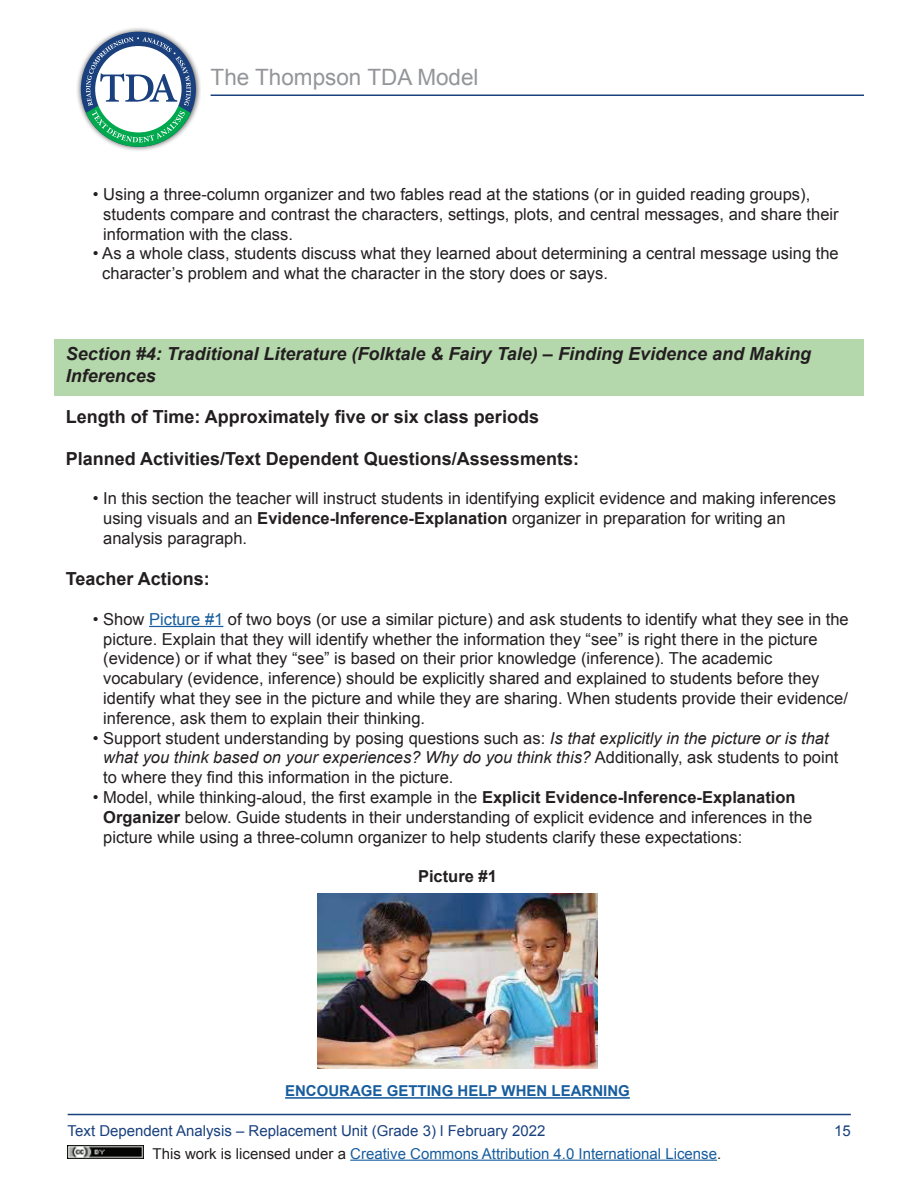
<style>
.page{position:relative;width:918px;height:1188px;background:#fff}
.page>*{position:absolute;margin:0;border:0;box-sizing:border-box;transform-origin:0 0}
.t1{font:22.5px "Arial";color:#939598}
.t2{font:700 18px "Arial";color:#231f20}
.t3{font:italic 700 18px/21.6px "Arial";color:#231f20}
.t4{font:16.5px/19.8px "Arial";color:#231f20}
.t5{font:700 16.5px "Arial";color:#231f20}
.t6{font:15px "Arial";color:#175d9e}
.t7{font:15px "Arial";color:#1a417e}
.t8{font:700 15px "Arial";color:#175d9e}
.s1{font-weight:700}
.s2{color:#175d9e}
.s3{font-style:italic}
.s4{color:#231f20}
</style>
<div class="page">
<hr style="left:68px;top:1114px;width:783px;height:1px;background:#1a417e">
<img style="left:68px;top:1145px;width:75px;height:14px">
<hr style="left:350px;top:1160px;width:367px;height:1px;background:#175d9e">
<div style="left:75px;top:26px;width:126px;height:127px;background:#231f20;opacity:.8"></div>
<div style="left:81px;top:32px;width:115px;height:115px;background:#1a417e;border-radius:50%"></div>
<svg style="left:83px;top:37px;width:110px;height:110px"></svg>
<hr style="left:211px;top:95px;width:653px;height:1px;background:#1a417e">
<div style="left:54px;top:339px;width:810px;height:56px;background:#b5d7ac"></div>
<hr style="left:149px;top:626px;width:74px;height:1px;background:#175d9e">
<hr style="left:285px;top:1097px;width:345px;height:2px;background:#175d9e">
<img style="left:318px;top:893px;width:279px;height:175px">
<h1 class="t1" style="left:211px;top:62px;width:270px">The Thompson TDA Model</h1>
<p class="t4" style="left:103px;top:184px;width:737px;text-indent:-10px">• Using a three-column organizer and two fables read at the stations (or in guided reading groups), students compare and contrast the characters, settings, plots, and central messages, and share their information with the class.</p>
<p class="t4" style="left:102px;top:244px;width:738px;text-indent:-9px">• As a whole class, students discuss what they learned about determining a central message using the character’s problem and what the character in the story does or says.</p>
<h4 class="t3" style="left:66px;top:344px;width:747px">Section #4: Traditional Literature (Folktale &amp; Fairy Tale) – Finding Evidence and Making<br>Inferences</h4>
<p class="t2" style="left:66px;top:405px;width:475px">Length of Time: Approximately five or six class periods</p>
<h5 class="t2" style="left:66px;top:446px;width:515px">Planned Activities/Text Dependent Questions/Assessments:</h5>
<p class="t4" style="left:103px;top:489px;width:734px;text-indent:-10px">• In this section the teacher will instruct students in identifying explicit evidence and making inferences using visuals and an <span class="s1">Evidence-Inference-Explanation</span> organizer in preparation for writing an analysis paragraph.</p>
<h5 class="t2" style="left:66px;top:567px;width:146px">Teacher Actions:</h5>
<p class="t4" style="left:103px;top:609px;width:747px;text-indent:-10px">• Show <span class="s2">Picture #1</span> of two boys (or use a similar picture) and ask students to identify what they see in the picture. Explain that they will identify whether the information they “see” is right there in the picture (evidence) or if what they “see” is based on their prior knowledge (inference). The academic vocabulary (evidence, inference) should be explicitly shared and explained to students before they identify what they see in the picture and while they are sharing. When students provide their evidence/ inference, ask them to explain their thinking.</p>
<p class="t4" style="left:103px;top:728px;width:737px;text-indent:-10px">• Support student understanding by posing questions such as: <span class="s3">Is that explicitly in the picture or is that what you think based on your experiences? Why do you think this?</span> Additionally, ask students to point to where they find this information in the picture.</p>
<p class="t4" style="left:103px;top:787px;width:710px;text-indent:-10px">• Model, while thinking-aloud, the first example in the <span class="s1">Explicit Evidence-Inference-Explanation<br>Organizer</span> below. Guide students in their understanding of explicit evidence and inferences in the picture while using a three-column organizer to help students clarify these expectations:</p>
<p class="t5" style="left:418px;top:865px;width:80px">Picture #1</p>
<p class="t8" style="left:285px;top:1081px;width:346px">ENCOURAGE GETTING HELP WHEN LEARNING</p>
<p class="t7" style="left:68px;top:1121px;width:479px">Text Dependent Analysis – Replacement Unit (Grade 3) l February 2022</p>
<p class="t7" style="left:834px;top:1121px;width:18px">15</p>
<p class="t6" style="left:153px;top:1144px;width:570px"><span class="s4">This work is licensed under a</span> Creative Commons Attribution 4.0 International License<span class="s4">.</span></p>
</div>
